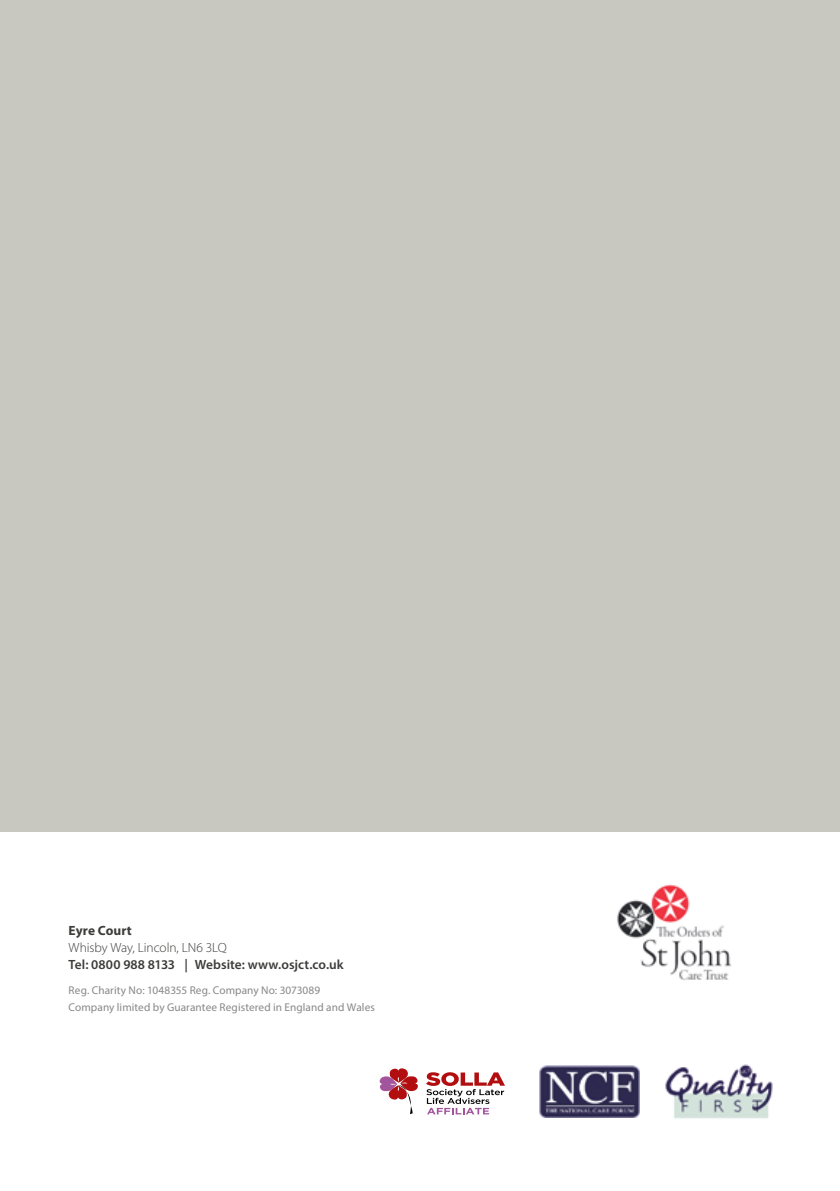
<style>
.page{position:relative;width:840px;height:1191px;background:#fff}
.page>*{position:absolute;margin:0;border:0;box-sizing:border-box;transform-origin:0 0}
.t1{font:600 13.4px "Myriad Pro";letter-spacing:.005em;color:#3c3c3b}
.t2{font:300 13.4px "Myriad Pro";letter-spacing:-.005em;color:#3c3c3b}
.t3{font:700 13.4px "Myriad Pro";letter-spacing:.01em;color:#3c3c3b}
.t4{font:11.2px/17px "Myriad Pro";letter-spacing:.005em;color:#878787}
</style>
<div class="page">
<img style="left:539px;top:1065px;width:99px;height:52px">
<img style="left:665px;top:1064px;width:107px;height:55px">
<svg style="left:426px;top:1072px;width:78px;height:42px"></svg>
<svg style="left:379px;top:1068px;width:39px;height:46px"></svg>
<img style="left:617px;top:884px;width:115px;height:97px">
<div style="left:0;top:0;width:839px;height:831px;background:#c9c8c0"></div>
<p class="t3" style="left:69px;top:921px;width:65px">Eyre Court</p>
<p class="t2" style="left:69px;top:939px;width:159px">Whisby Way, Lincoln, LN6 3LQ</p>
<p class="t1" style="left:69px;top:955px;width:276px">Tel: 0800 988 8133 | Website: www.osjct.co.uk</p>
<p class="t4" style="left:69px;top:981px;width:307px">Reg. Charity No: 1048355 Reg. Company No: 3073089<br>Company limited by Guarantee Registered in England and Wales</p>
</div>
